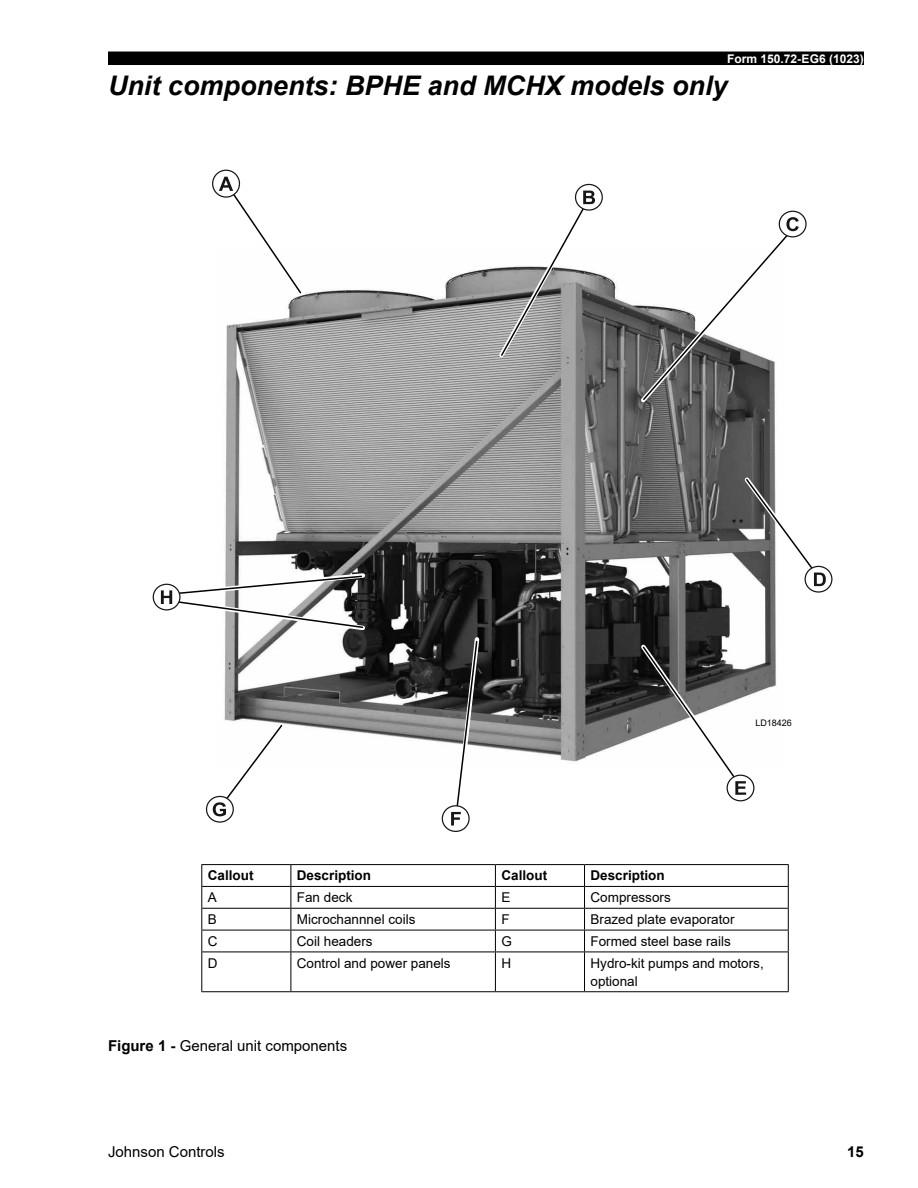
<style>
.page{position:relative;width:918px;height:1188px;background:#fff}
.page>*{position:absolute;margin:0;border:0;box-sizing:border-box;transform-origin:0 0}
.JCI_Heading1_TOC{font:italic 700 27px "Arial";color:#000}
.t1{font:15px "Arial";color:#000}
.t2{font:700 15px "Arial";color:#000}
.JCI_TableText_Left{font:13.5px/18px "Arial";color:#000}
.JCI_TableText_Left-2{font:700 13.5px "Arial";color:#000}
.t3{font:700 12px "Arial";color:#fff}
.JCI_FigureFilename{font:9px "Arial";color:#000}
.s1{font-weight:700}
</style>
<div class="page">
<div style="left:108px;top:52px;width:756px;height:13px;background:#000"></div>
<img style="left:224px;top:268px;width:552px;height:494px">
<svg style="left:213px;top:170px;width:26px;height:27px"></svg>
<div style="left:212px;top:170px;width:28px;height:28px;border:1px solid #161616;border-radius:50%"></div>
<svg style="left:219px;top:177px;width:88px;height:122px"></svg>
<svg style="left:576px;top:184px;width:26px;height:26px"></svg>
<div style="left:575px;top:184px;width:28px;height:27px;border:1px solid #161616;border-radius:50%"></div>
<svg style="left:495px;top:191px;width:100px;height:170px"></svg>
<svg style="left:779px;top:211px;width:27px;height:26px"></svg>
<div style="left:779px;top:211px;width:28px;height:26px;border:1px solid #161616;border-radius:50%"></div>
<svg style="left:637px;top:217px;width:162px;height:189px"></svg>
<svg style="left:805px;top:566px;width:27px;height:26px"></svg>
<div style="left:805px;top:566px;width:28px;height:27px;border:1px solid #161616;border-radius:50%"></div>
<svg style="left:741px;top:473px;width:85px;height:113px"></svg>
<svg style="left:727px;top:775px;width:27px;height:26px"></svg>
<div style="left:727px;top:775px;width:28px;height:26px;border:1px solid #161616;border-radius:50%"></div>
<svg style="left:637px;top:641px;width:109px;height:154px"></svg>
<svg style="left:442px;top:806px;width:27px;height:25px"></svg>
<div style="left:442px;top:805px;width:28px;height:27px;border:1px solid #161616;border-radius:50%"></div>
<svg style="left:451px;top:634px;width:31px;height:192px"></svg>
<svg style="left:207px;top:796px;width:26px;height:26px"></svg>
<div style="left:206px;top:796px;width:28px;height:27px;border:1px solid #161616;border-radius:50%"></div>
<svg style="left:213px;top:720px;width:74px;height:96px"></svg>
<svg style="left:153px;top:584px;width:27px;height:26px"></svg>
<div style="left:153px;top:584px;width:28px;height:27px;border:1px solid #161616;border-radius:50%"></div>
<svg style="left:161px;top:571px;width:207px;height:62px"></svg>
<hr style="left:201px;top:864px;width:90px;height:1px;background:#000">
<hr style="left:291px;top:864px;width:204px;height:1px;background:#000">
<hr style="left:495px;top:864px;width:90px;height:1px;background:#000">
<hr style="left:585px;top:864px;width:204px;height:1px;background:#000">
<hr style="left:201px;top:886px;width:90px;height:1px;background:#000">
<hr style="left:291px;top:886px;width:204px;height:1px;background:#000">
<hr style="left:495px;top:886px;width:90px;height:1px;background:#000">
<hr style="left:585px;top:886px;width:204px;height:1px;background:#000">
<hr style="left:201px;top:908px;width:90px;height:1px;background:#000">
<hr style="left:291px;top:908px;width:204px;height:1px;background:#000">
<hr style="left:495px;top:908px;width:90px;height:1px;background:#000">
<hr style="left:585px;top:908px;width:204px;height:1px;background:#000">
<hr style="left:201px;top:930px;width:90px;height:1px;background:#000">
<svg style="left:201px;top:865px;width:1px;height:87px"></svg>
<hr style="left:291px;top:930px;width:204px;height:1px;background:#000">
<svg style="left:291px;top:865px;width:1px;height:87px"></svg>
<hr style="left:495px;top:930px;width:90px;height:1px;background:#000">
<svg style="left:495px;top:865px;width:1px;height:87px"></svg>
<hr style="left:585px;top:930px;width:204px;height:1px;background:#000">
<svg style="left:584px;top:865px;width:1px;height:87px"></svg>
<svg style="left:788px;top:865px;width:1px;height:87px"></svg>
<hr style="left:201px;top:952px;width:90px;height:1px;background:#000">
<hr style="left:201px;top:952px;width:1px;height:39px;background:#000">
<hr style="left:291px;top:952px;width:204px;height:1px;background:#000">
<hr style="left:291px;top:952px;width:1px;height:39px;background:#000">
<hr style="left:495px;top:952px;width:90px;height:1px;background:#000">
<hr style="left:495px;top:952px;width:1px;height:39px;background:#000">
<hr style="left:585px;top:952px;width:204px;height:1px;background:#000">
<hr style="left:584px;top:952px;width:1px;height:39px;background:#000">
<hr style="left:788px;top:952px;width:1px;height:39px;background:#000">
<hr style="left:201px;top:991px;width:90px;height:1px;background:#000">
<hr style="left:291px;top:991px;width:204px;height:1px;background:#000">
<hr style="left:495px;top:991px;width:90px;height:1px;background:#000">
<hr style="left:585px;top:991px;width:204px;height:1px;background:#000">
<p class="t3" style="left:727px;top:50px;width:138px">Form 150.72-EG6 (1023)</p>
<p class="JCI_Heading1_TOC" style="left:108px;top:68px;width:621px">Unit components: BPHE and MCHX models only</p>
<p class="JCI_FigureFilename" style="left:755px;top:717px;width:38px">LD18426</p>
<p class="JCI_TableText_Left-2" style="left:208px;top:866px;width:47px">Callout</p>
<p class="JCI_TableText_Left-2" style="left:297px;top:866px;width:76px">Description</p>
<p class="JCI_TableText_Left-2" style="left:501px;top:866px;width:47px">Callout</p>
<p class="JCI_TableText_Left-2" style="left:591px;top:866px;width:76px">Description</p>
<p class="JCI_TableText_Left" style="left:208px;top:888px;width:11px">A</p>
<p class="JCI_TableText_Left" style="left:297px;top:888px;width:57px">Fan deck</p>
<p class="JCI_TableText_Left" style="left:501px;top:888px;width:11px">E</p>
<p class="JCI_TableText_Left" style="left:591px;top:888px;width:82px">Compressors</p>
<p class="JCI_TableText_Left" style="left:208px;top:910px;width:11px">B</p>
<p class="JCI_TableText_Left" style="left:297px;top:910px;width:120px">Microchannnel coils</p>
<p class="JCI_TableText_Left" style="left:501px;top:910px;width:10px">F</p>
<p class="JCI_TableText_Left" style="left:591px;top:910px;width:146px">Brazed plate evaporator</p>
<p class="JCI_TableText_Left" style="left:208px;top:932px;width:11px">C</p>
<p class="JCI_TableText_Left" style="left:297px;top:932px;width:77px">Coil headers</p>
<p class="JCI_TableText_Left" style="left:501px;top:932px;width:12px">G</p>
<p class="JCI_TableText_Left" style="left:591px;top:932px;width:142px">Formed steel base rails</p>
<p class="JCI_TableText_Left" style="left:208px;top:954px;width:11px">D</p>
<p class="JCI_TableText_Left" style="left:297px;top:954px;width:155px">Control and power panels</p>
<p class="JCI_TableText_Left" style="left:501px;top:954px;width:11px">H</p>
<p class="JCI_TableText_Left" style="left:591px;top:954px;width:175px">Hydro-kit pumps and motors, optional</p>
<p class="t1" style="left:108px;top:1035px;width:241px"><span class="s1">Figure 1 -</span> General unit components</p>
<p class="t1" style="left:108px;top:1142px;width:118px">Johnson Controls</p>
<p class="t2" style="left:847px;top:1142px;width:18px">15</p>
</div>
